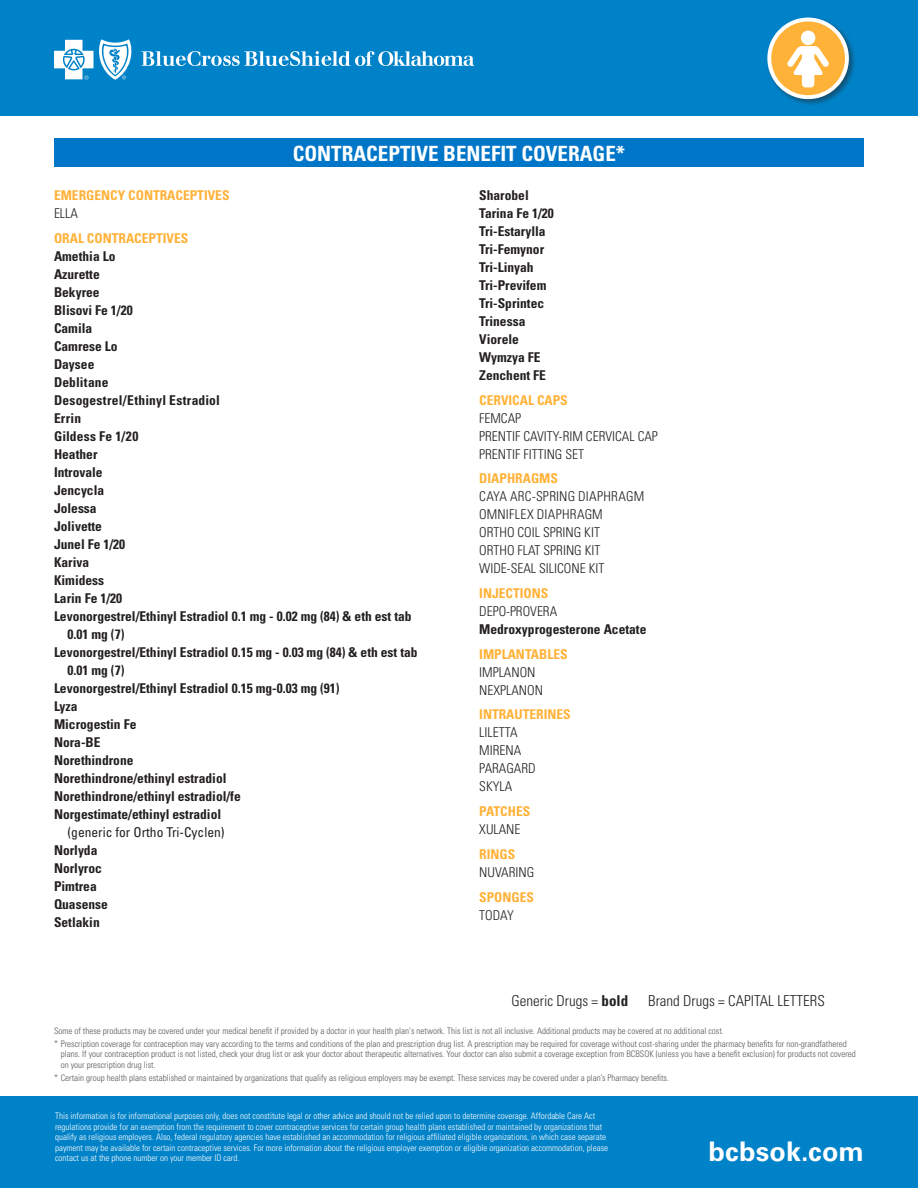
<style>
.page{position:relative;width:918px;height:1188px;background:#fff}
.page>*{position:absolute;margin:0;border:0;box-sizing:border-box;transform-origin:0 0}
.t1{font:700 27px "Univers LT Std";letter-spacing:.005em;color:#fff}
.t2{font:700 condensed 21px "Univers LT Std";color:#fff}
.t3{font:300 condensed 15px "Univers LT Std";color:#231f20}
.t4{font:700 condensed 13.5px/18px "Univers LT Std";color:#231f20}
.t5{font:300 condensed 13.5px/18px "Univers LT Std";color:#231f20}
.t6{font:700 condensed 13.5px "Univers LT Std";color:#ffb238}
.t7{font:700 condensed 13.5px "Univers LT Std";letter-spacing:.02em;color:#231f20}
.t8{font:condensed 13.5px "Univers LT Std";color:#231f20}
.t9{font:300 condensed 9px/12.6px "Univers LT Std";color:#57585a}
.t10{font:300 condensed 9px/10.5px "Univers LT Std";color:#fff}
.s1{font-weight:700}
</style>
<div class="page">
<div style="left:0;top:0;width:918px;height:116px;background:#0082c8"></div>
<svg style="left:141px;top:51px;width:333px;height:15px"></svg>
<svg style="left:54px;top:39px;width:78px;height:41px"></svg>
<div style="left:766px;top:16px;width:90px;height:91px;background:#231f20;opacity:.5"></div>
<svg style="left:767px;top:18px;width:82px;height:81px"></svg>
<div style="left:771px;top:21px;width:74px;height:74px;background:#ffb238;border-radius:50%"></div>
<svg style="left:787px;top:31px;width:42px;height:56px"></svg>
<div style="left:0;top:1096px;width:918px;height:92px;background:#0082c8"></div>
<div style="left:54px;top:139px;width:810px;height:28px;background:#0076c8"></div>
<h2 class="t2" style="left:293px;top:140px;width:334px">CONTRACEPTIVE BENEFIT COVERAGE*</h2>
<h3 class="t6" style="left:54px;top:187px;width:177px">EMERGENCY CONTRACEPTIVES</h3>
<h3 class="t5" style="left:54px;top:204px;width:26px">ELLA</h3>
<h3 class="t6" style="left:54px;top:230px;width:136px">ORAL CONTRACEPTIVES</h3>
<h3 class="t4" style="left:54px;top:247px;width:63px">Amethia Lo</h3>
<h3 class="t4" style="left:54px;top:265px;width:47px">Azurette</h3>
<h3 class="t4" style="left:54px;top:283px;width:47px">Bekyree</h3>
<h3 class="t4" style="left:54px;top:301px;width:80px">Blisovi Fe 1/20</h3>
<h3 class="t4" style="left:54px;top:319px;width:40px">Camila</h3>
<h3 class="t4" style="left:54px;top:337px;width:65px">Camrese Lo</h3>
<h3 class="t4" style="left:54px;top:355px;width:42px">Daysee</h3>
<h3 class="t4" style="left:54px;top:373px;width:56px">Deblitane</h3>
<h3 class="t7" style="left:54px;top:392px;width:167px">Desogestrel/Ethinyl Estradiol</h3>
<h3 class="t4" style="left:54px;top:409px;width:29px">Errin</h3>
<h3 class="t4" style="left:54px;top:427px;width:86px">Gildess Fe 1/20</h3>
<h3 class="t4" style="left:54px;top:445px;width:45px">Heather</h3>
<h3 class="t4" style="left:54px;top:463px;width:50px">Introvale</h3>
<h3 class="t4" style="left:54px;top:481px;width:52px">Jencycla</h3>
<h3 class="t4" style="left:54px;top:499px;width:44px">Jolessa</h3>
<h3 class="t4" style="left:54px;top:517px;width:50px">Jolivette</h3>
<h3 class="t4" style="left:54px;top:535px;width:73px">Junel Fe 1/20</h3>
<h3 class="t4" style="left:54px;top:553px;width:37px">Kariva</h3>
<h3 class="t4" style="left:54px;top:571px;width:52px">Kimidess</h3>
<h3 class="t4" style="left:54px;top:589px;width:70px">Larin Fe 1/20</h3>
<h3 class="t4" style="left:54px;top:607px;width:359px">Levonorgestrel/Ethinyl Estradiol 0.1 mg - 0.02 mg (84) &amp; eth est tab</h3>
<h3 class="t4" style="left:68px;top:625px;width:58px">0.01 mg (7)</h3>
<h3 class="t4" style="left:54px;top:643px;width:365px">Levonorgestrel/Ethinyl Estradiol 0.15 mg - 0.03 mg (84) &amp; eth est tab</h3>
<h3 class="t4" style="left:68px;top:661px;width:58px">0.01 mg (7)</h3>
<h3 class="t4" style="left:54px;top:679px;width:287px">Levonorgestrel/Ethinyl Estradiol 0.15 mg-0.03 mg (91)</h3>
<h3 class="t4" style="left:54px;top:697px;width:25px">Lyza</h3>
<h3 class="t4" style="left:54px;top:715px;width:84px">Microgestin Fe</h3>
<h3 class="t4" style="left:54px;top:733px;width:48px">Nora-BE</h3>
<h3 class="t4" style="left:54px;top:751px;width:81px">Norethindrone</h3>
<h3 class="t4" style="left:54px;top:769px;width:174px">Norethindrone/ethinyl estradiol</h3>
<h3 class="t4" style="left:54px;top:787px;width:188px">Norethindrone/ethinyl estradiol/fe</h3>
<h3 class="t4" style="left:54px;top:805px;width:169px">Norgestimate/ethinyl estradiol</h3>
<h3 class="t8" style="left:68px;top:823px;width:159px">(generic for Ortho Tri-Cyclen)</h3>
<h3 class="t4" style="left:54px;top:841px;width:55px">Norlyda<br>Norlyroc<br>Pimtrea<br>Quasense<br>Setlakin</h3>
<h3 class="t4" style="left:479px;top:186px;width:76px">Sharobel<br>Tarina Fe 1/20<br>Tri-Estarylla<br>Tri-Femynor<br>Tri-Linyah<br>Tri-Previfem<br>Tri-Sprintec<br>Trinessa<br>Viorele<br>Wymzya FE<br>Zenchent FE</h3>
<h3 class="t6" style="left:479px;top:391px;width:90px">CERVICAL CAPS</h3>
<h3 class="t5" style="left:479px;top:409px;width:180px">FEMCAP<br>PRENTIF CAVITY-RIM CERVICAL CAP<br>PRENTIF FITTING SET</h3>
<h3 class="t6" style="left:479px;top:470px;width:80px">DIAPHRAGMS</h3>
<h3 class="t5" style="left:479px;top:488px;width:166px">CAYA ARC-SPRING DIAPHRAGM<br>OMNIFLEX DIAPHRAGM<br>ORTHO COIL SPRING KIT<br>ORTHO FLAT SPRING KIT<br>WIDE-SEAL SILICONE KIT</h3>
<h3 class="t6" style="left:479px;top:585px;width:71px">INJECTIONS</h3>
<h3 class="t5" style="left:479px;top:602px;width:80px">DEPO-PROVERA</h3>
<h3 class="t4" style="left:479px;top:620px;width:169px">Medroxyprogesterone Acetate</h3>
<h3 class="t6" style="left:479px;top:646px;width:90px">IMPLANTABLES</h3>
<h3 class="t5" style="left:479px;top:663px;width:65px">IMPLANON<br>NEXPLANON</h3>
<h3 class="t6" style="left:479px;top:706px;width:93px">INTRAUTERINES</h3>
<h3 class="t5" style="left:479px;top:724px;width:58px">LILETTA<br>MIRENA<br>PARAGARD<br>SKYLA</h3>
<h3 class="t6" style="left:479px;top:803px;width:53px">PATCHES</h3>
<h3 class="t5" style="left:479px;top:820px;width:43px">XULANE</h3>
<h3 class="t6" style="left:479px;top:846px;width:38px">RINGS</h3>
<h3 class="t5" style="left:479px;top:863px;width:57px">NUVARING</h3>
<h3 class="t6" style="left:479px;top:889px;width:56px">SPONGES</h3>
<h3 class="t5" style="left:479px;top:906px;width:36px">TODAY</h3>
<h3 class="t3" style="left:512px;top:991px;width:118px">Generic Drugs = <span class="s1">bold</span></h3>
<h3 class="t3" style="left:648px;top:991px;width:178px">Brand Drugs = CAPITAL LETTERS</h3>
<p class="t9" style="left:54px;top:1025px;width:794px">Some of these products may be covered under your medical benefit if provided by a doctor in your health plan's network. This list is not all inclusive. Additional products may be covered at no additional cost.<br>* Prescription coverage for contraception may vary according to the terms and conditions of the plan and prescription drug list. A prescription may be required for coverage without cost-sharing under the pharmacy benefits for non-grandfathered</p>
<p class="t9" style="left:61px;top:1049px;width:797px;line-height:10.5px">plans. If your contraception product is not listed, check your drug list or ask your doctor about therapeutic alternatives. Your doctor can also submit a coverage exception from BCBSOK (unless you have a benefit exclusion) for products not covered on your prescription drug list.</p>
<p class="t9" style="left:54px;top:1071px;width:617px">* Certain group health plans established or maintained by organizations that qualify as religious employers may be exempt. These services may be covered under a plan’s Pharmacy benefits.</p>
<p class="t10" style="left:55px;top:1111px;width:555px">This information is for informational purposes only, does not constitute legal or other advice and should not be relied upon to determine coverage. Affordable Care Act regulations provide for an exemption from the requirement to cover contraceptive services for certain group health plans established or maintained by organizations that qualify as religious employers. Also, federal regulatory agencies have established an accommodation for religious affiliated eligible organizations, in which case separate payment may be available for certain contraceptive services. For more information about the religious employer exemption or eligible organization accommodation, please contact us at the phone number on your member ID card.</p>
<h1 class="t1" style="left:709px;top:1136px;width:157px">bcbsok.com</h1>
</div>
